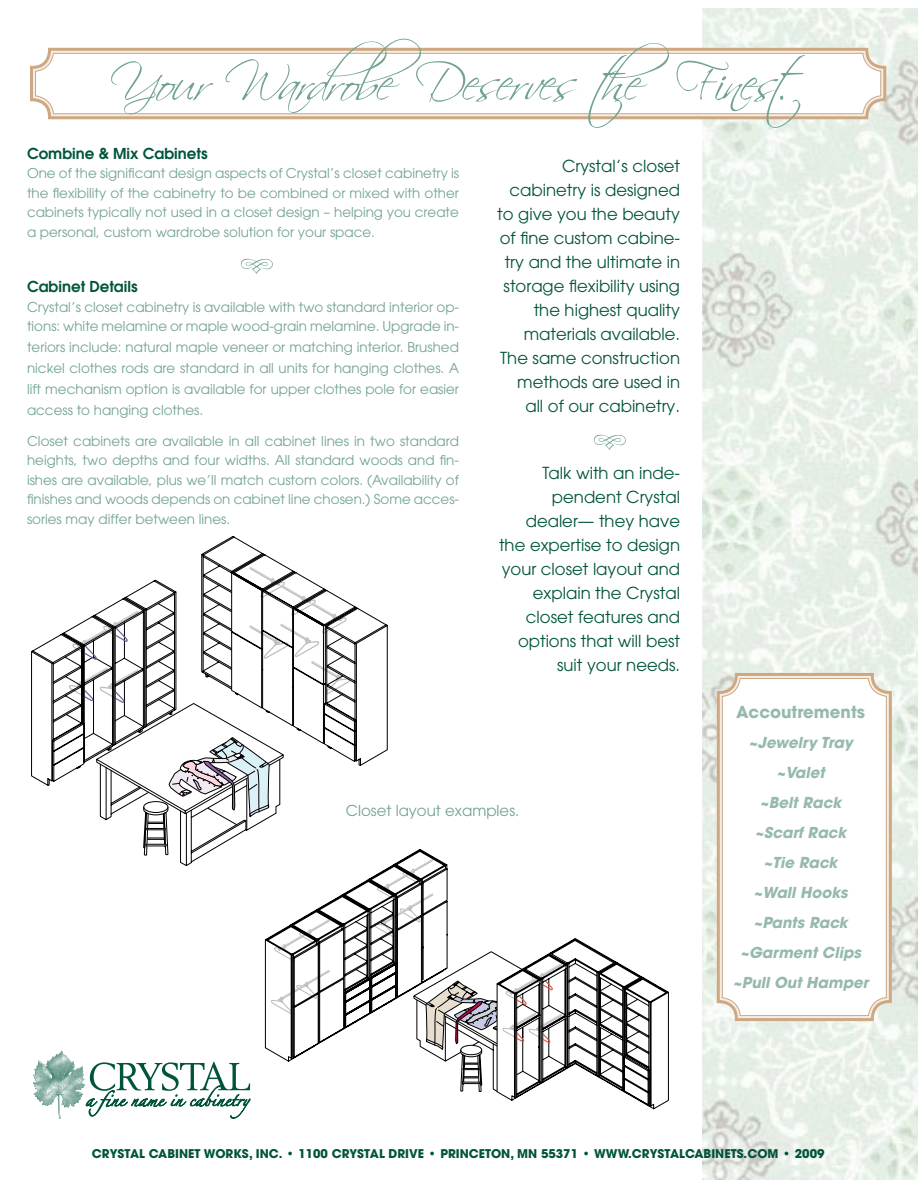
<style>
.page{position:relative;width:918px;height:1188px;background:#fff}
.page>*{position:absolute;margin:0;border:0;box-sizing:border-box;transform-origin:0 0}
.t1{font:50.7px "Scriptina";letter-spacing:-.065em;color:#72a392}
.t2{font:16.5px/24px "Avant Garde";color:#00543d;text-align:right}
.t3{font:700 16.5px "Avant Garde";color:#95baad}
.t4{font:italic 700 15px/30px "Avant Garde";color:#95baad;text-align:center}
.t5{font:600 15px "Avant Garde";color:#00543d}
.t6{font:15px "Avant Garde";color:#72a392}
.t7{font:13.5px/19.5px "Avant Garde";color:#72a392;text-align:justify}
.t8{font:700 12px "Avant Garde";color:#00543d}
</style>
<div class="page">
<img style="left:702px;top:8px;width:216px;height:1172px">
<svg style="left:617px;top:962px;width:52px;height:148px"></svg>
<svg style="left:30px;top:46px;width:858px;height:75px"></svg>
<div style="left:35px;top:53px;width:846px;height:61px;border:1px solid #cda883;border-radius:18px"></div>
<svg style="left:31px;top:536px;width:586px;height:583px"></svg>
<img style="left:33px;top:1060px;width:52px;height:59px">
<svg style="left:715px;top:671px;width:178px;height:352px"></svg>
<div style="left:722px;top:678px;width:165px;height:338px;border:1px solid #cda883;border-radius:18px"></div>
<svg style="left:241px;top:259px;width:32px;height:15px"></svg>
<svg style="left:594px;top:435px;width:32px;height:15px"></svg>
<h1 class="t1" style="left:110px;top:53px;width:697px">Your Wardrobe Deserves the Finest.</h1>
<p class="t5" style="left:27px;top:143px;width:182px">Combine &amp; Mix Cabinets</p>
<p class="t7" style="left:27px;top:163px;width:434px">One of the significant design aspects of Crystal’s closet cabinetry is the flexibility of the cabinetry to be combined or mixed with other cabinets typically not used in a closet design – helping you create a personal, custom wardrobe solution for your space.</p>
<p class="t2" style="left:497px;top:154px;width:184px">Crystal’s closet cabinetry is designed to give you the beauty of fine custom cabine&shy;try and the ultimate in storage flexibility using the highest quality materials available.<br>The same construction methods are used in all of our cabinetry.</p>
<p class="t5" style="left:27px;top:277px;width:112px">Cabinet Details</p>
<p class="t7" style="left:27px;top:297px;width:434px">Crystal’s closet cabinetry is available with two standard interior op&shy;tions: white melamine or maple wood-grain melamine. Upgrade in-</p>
<p class="t7" style="left:27px;top:337px;width:434px;line-height:21px">teriors include: natural maple veneer or matching interior. Brushed nickel clothes rods are standard in all units for hanging clothes. A lift mechanism option is available for upper clothes pole for easier access to hanging clothes.</p>
<p class="t7" style="left:27px;top:431px;width:434px">Closet cabinets are available in all cabinet lines in two standard heights, two depths and four widths. All standard woods and fin&shy;ishes are available, plus we’ll match custom colors. (Availability of finishes and woods depends on cabinet line chosen.) Some acces&shy;sories may differ between lines.</p>
<p class="t2" style="left:499px;top:461px;width:183px">Talk with an inde&shy;pendent Crystal dealer— they have the expertise to design your closet layout and explain the Crystal closet features and options that will best suit your needs.</p>
<p class="t6" style="left:346px;top:802px;width:175px">Closet layout examples.</p>
<p class="t3" style="left:736px;top:701px;width:130px">Accoutrements</p>
<p class="t4" style="left:733px;top:727px;width:137px">~Jewelry Tray ~Valet<br>~Belt Rack<br>~Scarf Rack<br>~Tie Rack<br>~Wall Hooks ~Pants Rack ~Garment Clips ~Pull Out Hamper</p>
<p class="t8" style="left:92px;top:1146px;width:734px">CRYSTAL CABINET WORKS, INC. • 1100 CRYSTAL DRIVE • PRINCETON, MN 55371 • WWW.CRYSTALCABINETS.COM • 2009</p>
</div>
